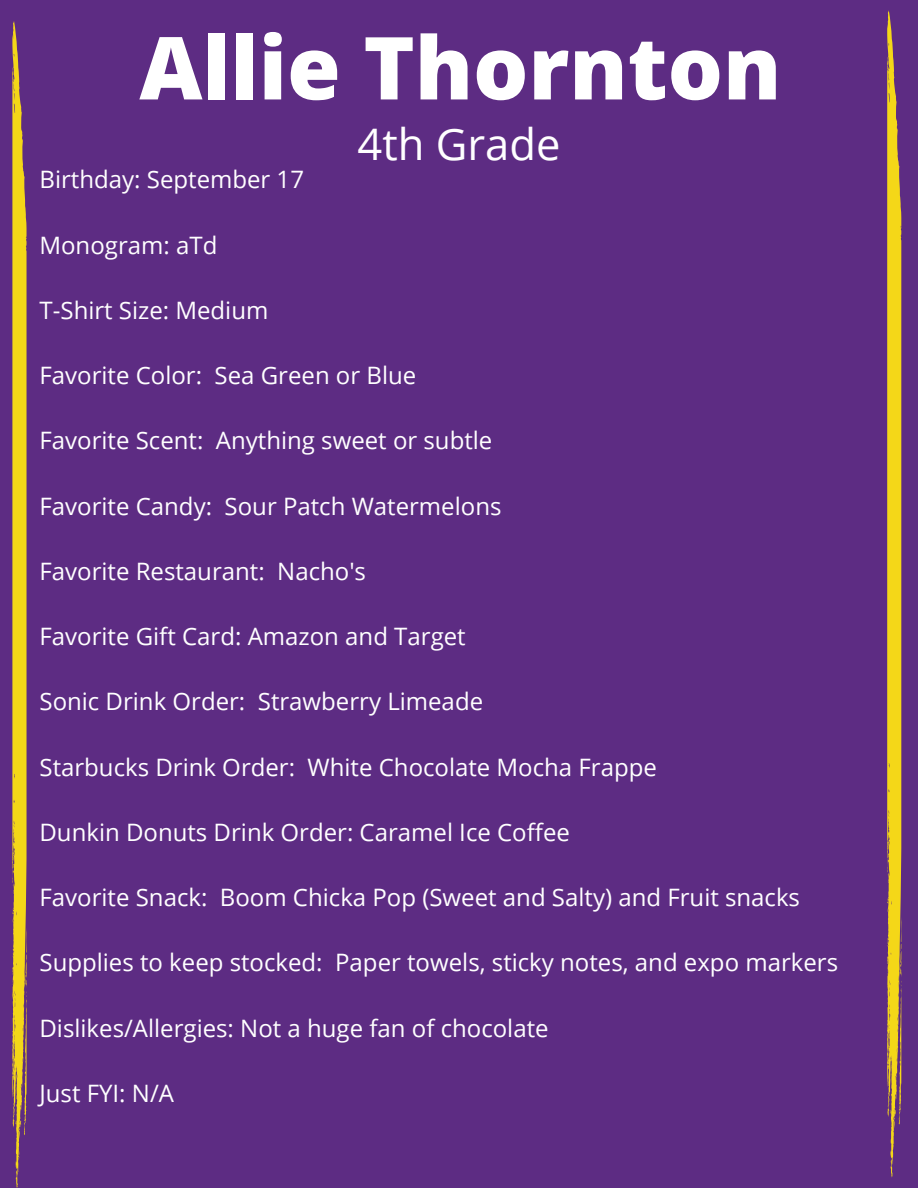
<style>
.page{position:relative;width:918px;height:1188px;background:#5d2c83}
.page>*{position:absolute;margin:0;border:0;box-sizing:border-box;transform-origin:0 0}
.t1{font:800 87px "Open Sans";color:#fff}
.t2{font:43.5px "Open Sans";color:#fff}
.t3{font:24px "Open Sans";color:#fff}
</style>
<div class="page">
<svg style="left:12px;top:21px;width:15px;height:1167px"></svg>
<svg style="left:887px;top:11px;width:15px;height:1166px"></svg>
<p class="t1" style="left:139px;top:7px;width:643px">Allie Thornton</p>
<p class="t2" style="left:358px;top:113px;width:204px">4th Grade</p>
<p class="t3" style="left:40px;top:163px;width:266px">Birthday: September 17</p>
<p class="t3" style="left:40px;top:228px;width:179px">Monogram: aTd</p>
<p class="t3" style="left:40px;top:293px;width:230px">T-Shirt Size: Medium</p>
<p class="t3" style="left:40px;top:359px;width:378px">Favorite Color: Sea Green or Blue</p>
<p class="t3" style="left:40px;top:424px;width:454px">Favorite Scent: Anything sweet or subtle</p>
<p class="t3" style="left:40px;top:489px;width:464px">Favorite Candy: Sour Patch Watermelons</p>
<p class="t3" style="left:40px;top:554px;width:328px">Favorite Restaurant: Nacho's</p>
<p class="t3" style="left:40px;top:620px;width:428px">Favorite Gift Card: Amazon and Target</p>
<p class="t3" style="left:40px;top:685px;width:445px">Sonic Drink Order: Strawberry Limeade</p>
<p class="t3" style="left:40px;top:750px;width:619px">Starbucks Drink Order: White Chocolate Mocha Frappe</p>
<p class="t3" style="left:40px;top:815px;width:532px">Dunkin Donuts Drink Order: Caramel Ice Coffee</p>
<p class="t3" style="left:40px;top:881px;width:762px">Favorite Snack: Boom Chicka Pop (Sweet and Salty) and Fruit snacks</p>
<p class="t3" style="left:40px;top:946px;width:800px">Supplies to keep stocked: Paper towels, sticky notes, and expo markers</p>
<p class="t3" style="left:40px;top:1011px;width:511px">Dislikes/Allergies: Not a huge fan of chocolate</p>
<p class="t3" style="left:40px;top:1076px;width:136px">Just FYI: N/A</p>
</div>
